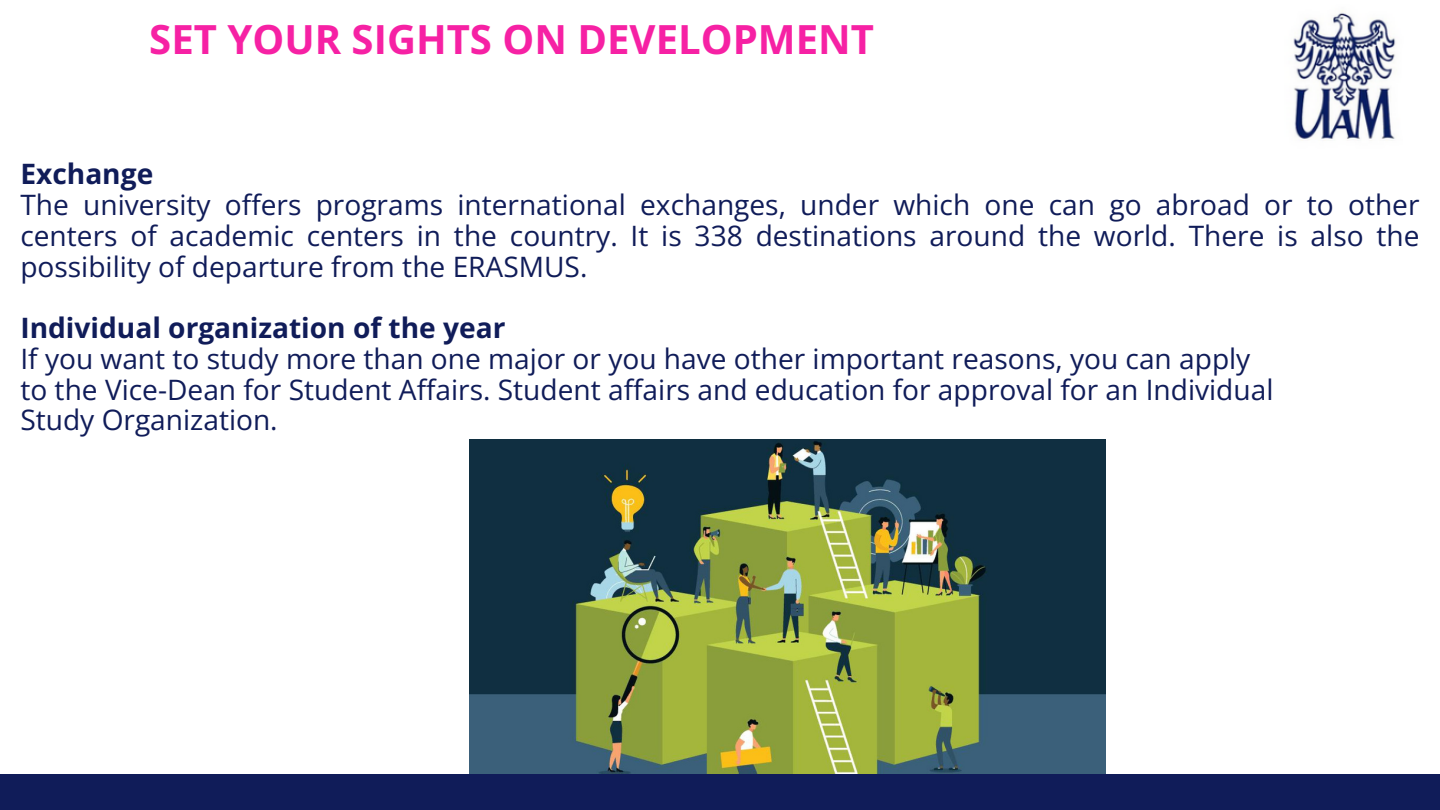
<style>
.page{position:relative;width:1440px;height:810px;background:#fff}
.page>*{position:absolute;margin:0;border:0;box-sizing:border-box;transform-origin:0 0}
.t1{font:700 40.1px "Open Sans";color:#f621a4}
.t2{font:28.1px/30.8px "Open Sans";color:#101c59;text-align:justify}
.t3{font:700 28.1px "Open Sans";color:#101c59}
</style>
<div class="page">
<img style="left:1293px;top:10px;width:103px;height:131px">
<img style="left:470px;top:440px;width:636px;height:333px">
<div style="left:0;top:774px;width:1440px;height:36px;background:#101c59"></div>
<p class="t1" style="left:149px;top:11px;width:726px">SET YOUR SIGHTS ON DEVELOPMENT</p>
<p class="t3" style="left:20px;top:154px;width:134px">Exchange</p>
<p class="t2" style="left:20px;top:189px;width:1401px">The university offers programs international exchanges, under which one can go abroad or to other centers of academic centers in the country. It is 338 destinations around the world. There is also the possibility of departure from the ERASMUS.</p>
<p class="t3" style="left:20px;top:308px;width:487px">Individual organization of the year</p>
<p class="t2" style="left:20px;top:342px;width:1231px">If you want to study more than one major or you have other important reasons, you can apply</p>
<p class="t2" style="left:20px;top:373px;width:1255px">to the Vice-Dean for Student Affairs. Student affairs and education for approval for an Individual</p>
<p class="t2" style="left:20px;top:404px;width:259px">Study Organization.</p>
</div>
